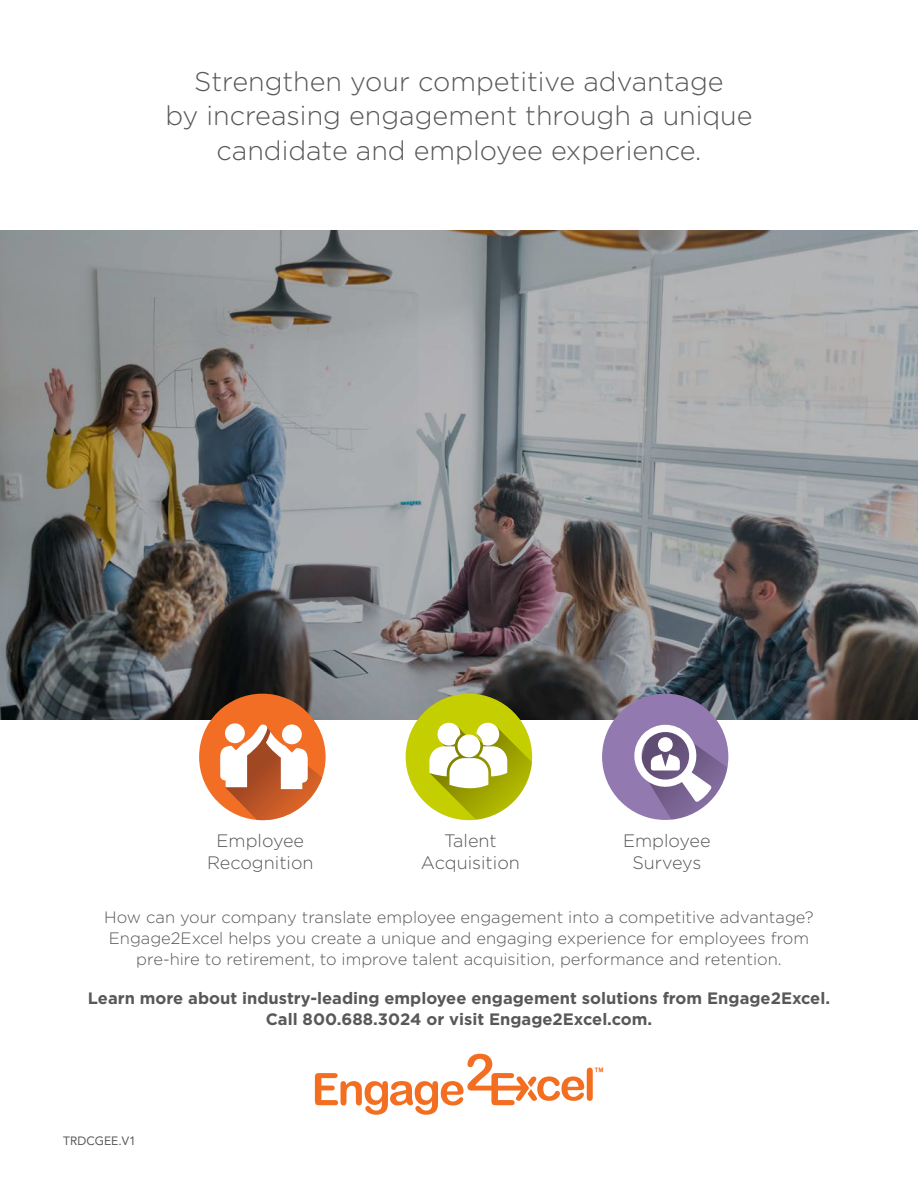
<style>
.page{position:relative;width:918px;height:1188px;background:#fff}
.page>*{position:absolute;margin:0;border:0;box-sizing:border-box;transform-origin:0 0}
.t1{font:300 27px "Gotham";color:#57585a}
.t2{font:300 18px/22.5px "Gotham";color:#57585a;text-align:center}
.t3{font:300 16.5px/21px "Gotham";color:#57585a;text-align:center}
.t4{font:700 16.5px "Gotham";color:#57585a}
.t5{font:12px "Avenir";color:#57585a}
</style>
<div class="page">
<img style="left:0;top:230px;width:918px;height:489px">
<svg style="left:315px;top:1054px;width:288px;height:61px"></svg>
<div style="left:199px;top:694px;width:127px;height:126px;background:#f26e24;border-radius:63px"></div>
<svg style="left:220px;top:724px;width:102px;height:96px"></svg>
<div style="left:225px;top:723px;width:20px;height:20px;background:#fff;border-radius:50%"></div>
<div style="left:406px;top:694px;width:126px;height:126px;background:#c4ce00;border-radius:63px"></div>
<svg style="left:429px;top:723px;width:103px;height:97px"></svg>
<div style="left:602px;top:694px;width:126px;height:126px;background:#927ab0;border-radius:63px"></div>
<svg style="left:631px;top:722px;width:97px;height:98px"></svg>
<p class="t1" style="left:194px;top:67px;width:531px">Strengthen your competitive advantage</p>
<p class="t1" style="left:165px;top:101px;width:589px">by increasing engagement through a unique</p>
<p class="t1" style="left:216px;top:136px;width:487px">candidate and employee experience.</p>
<p class="t2" style="left:207px;top:829px;width:108px">Employee<br>Recognition</p>
<p class="t2" style="left:421px;top:829px;width:100px">Talent<br>Acquisition</p>
<p class="t2" style="left:623px;top:829px;width:89px">Employee<br>Surveys</p>
<p class="t3" style="left:104px;top:906px;width:711px">How can your company translate employee engagement into a competitive advantage?<br>Engage2Excel helps you create a unique and engaging experience for employees from pre-hire to retirement, to improve talent acquisition, performance and retention.</p>
<p class="t4" style="left:88px;top:989px;width:744px">Learn more about industry-leading employee engagement solutions from Engage2Excel.</p>
<p class="t4" style="left:266px;top:1010px;width:388px">Call 800.688.3024 or visit Engage2Excel.com.</p>
<p class="t5" style="left:63px;top:1134px;width:74px">TRDCGEE.V1</p>
</div>
